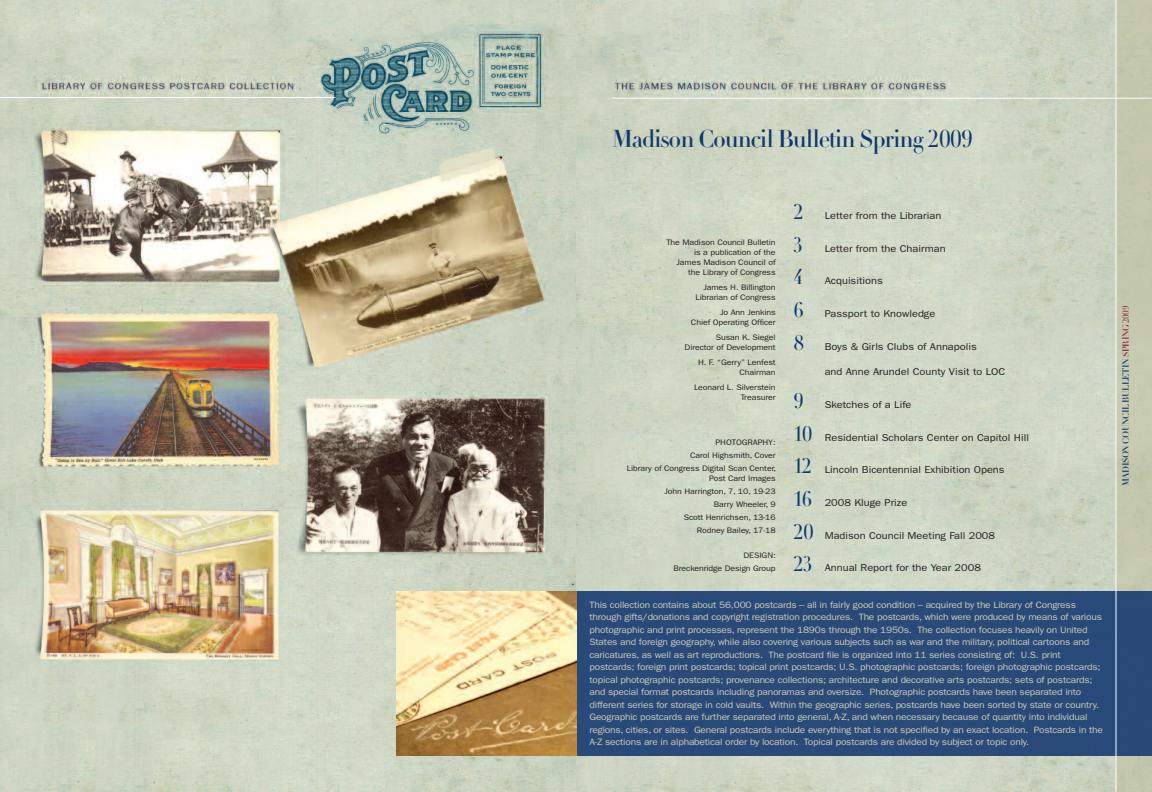
<style>
.page{position:relative;width:1152px;height:792px;background:#fff}
.page>*{position:absolute;margin:0;border:0;box-sizing:border-box;transform-origin:0 0}
.t1{font:24px "Didot LT Std Headline";letter-spacing:-.05em;color:#11386d}
.t2{font:10px "ITC Franklin Gothic Std";color:#231f20;scale:1.1 1}
.t3{font:9.2px/12.5px "ITC Franklin Gothic Std";letter-spacing:-.02em;color:#cfcdb4;scale:1.1 1}
.t4{font:9px "Didot LT Std Headline";letter-spacing:-.05em;color:#11386d}
.t5{font:8px/10px "ITC Franklin Gothic Std";letter-spacing:-.01em;color:#231f20;text-align:right;scale:1.1 1}
.s1{font-family:"Didot LT Std Headline";font-size:21px;color:#11386d}
.s2{color:#892c3a}
</style>
<div class="page">
<img style="left:0;top:0;width:1116px;height:792px">
<hr style="left:0;top:97px;width:336px;height:1px;background:#fff">
<hr style="left:612px;top:98px;width:540px;height:1px;background:#fff">
<div style="left:577px;top:591px;width:575px;height:165px;background:#294a7a"></div>
<img style="left:396px;top:591px;width:181px;height:165px">
<hr style="left:1116px;top:0;width:1px;height:792px;background:#fff">
<p class="t1" style="left:612px;top:129px;width:363px">Madison Council Bulletin Spring 2009</p>
<p class="t5" style="left:666px;top:238px;width:101px">The Madison Council Bulletin is a publication of the<br>James Madison Council of the Library of Congress</p>
<p class="t5" style="left:695px;top:283px;width:74px">James H. Billington<br>Librarian of Congress</p>
<p class="t5" style="left:691px;top:308px;width:79px">Jo Ann Jenkins<br>Chief Operating Officer</p>
<p class="t5" style="left:685px;top:333px;width:84px">Susan K. Siegel<br>Director of Development</p>
<p class="t5" style="left:698px;top:358px;width:72px">H. F. “Gerry” Lenfest<br>Chairman</p>
<p class="t5" style="left:694px;top:383px;width:76px">Leonard L. Silverstein<br>Treasurer</p>
<p class="t5" style="left:627px;top:437px;width:137px;line-height:12.9px">PHOTOGrAPHy:<br>Carol Highsmith, Cover<br>Library of Congress Digital Scan Center,</p>
<p class="t5" style="left:664px;top:473px;width:103px;line-height:12.9px">Post Card Images<br>John Harrington, 7, 10, 19-23<br>Barry Wheeler, 9<br>Scott Henrichsen, 13-16 rodney Bailey, 17-18</p>
<p class="t5" style="left:673px;top:550px;width:94px;line-height:12.9px">DeSIGn:<br>Breckenridge Design Group</p>
<p class="t2" style="left:794px;top:212px;width:136px"><span class="s1">2</span> Letter from the Librarian</p>
<p class="t2" style="left:794px;top:245px;width:140px"><span class="s1">3</span> Letter from the Chairman</p>
<p class="t2" style="left:794px;top:277px;width:83px"><span class="s1">4</span> Acquisitions</p>
<p class="t2" style="left:794px;top:310px;width:130px"><span class="s1">6</span> Passport to Knowledge</p>
<p class="t2" style="left:794px;top:343px;width:168px"><span class="s1">8</span> Boys &amp; Girls Clubs of Annapolis</p>
<p class="t2" style="left:825px;top:368px;width:166px">and Anne Arundel County Visit to LOC</p>
<p class="t2" style="left:794px;top:401px;width:109px"><span class="s1">9</span> Sketches of a Life</p>
<p class="t2" style="left:794px;top:434px;width:215px"><span class="s1">10</span> residential Scholars Center on Capitol Hill</p>
<p class="t2" style="left:794px;top:466px;width:193px"><span class="s1">12</span> Lincoln Bicentennial exhibition Opens</p>
<p class="t2" style="left:794px;top:499px;width:105px"><span class="s1">16</span> 2008 Kluge Prize</p>
<p class="t2" style="left:794px;top:532px;width:185px"><span class="s1">20</span> Madison Council Meeting Fall 2008</p>
<p class="t2" style="left:794px;top:565px;width:172px"><span class="s1">23</span> Annual report for the year 2008</p>
<p class="t3" style="left:589px;top:599px;width:468px">This collection contains about 56,000 postcards – all in fairly good condition – acquired by the Library of Congress through gifts/donations and copyright registration procedures. The postcards, which were produced by means of various photographic and print processes, represent the 1890s through the 1950s. The collection focuses heavily on United States and foreign geography, while also covering various subjects such as war and the military, political cartoons and caricatures, as well as art reproductions. The postcard file is organized into 11 series consisting of: U.S. print postcards; foreign print postcards; topical print postcards; U.S. photographic postcards; foreign photographic postcards; topical photographic postcards; provenance collections; architecture and decorative arts postcards; sets of postcards; and special format postcards including panoramas and oversize. Photographic postcards have been separated into different series for storage in cold vaults. Within the geographic series, postcards have been sorted by state or country.<br>Geographic postcards are further separated into general, A-Z, and when necessary because of quantity into individual regions, cities, or sites. General postcards include everything that is not specified by an exact location. Postcards in the A-Z sections are in alphabetical order by location. Topical postcards are divided by subject or topic only.</p>
<p class="t4" style="left:1122px;top:486px;width:182px;rotate:-90deg">MADISON COUNCIL BULLETIN <span class="s2">SPRING 2009</span></p>
</div>
